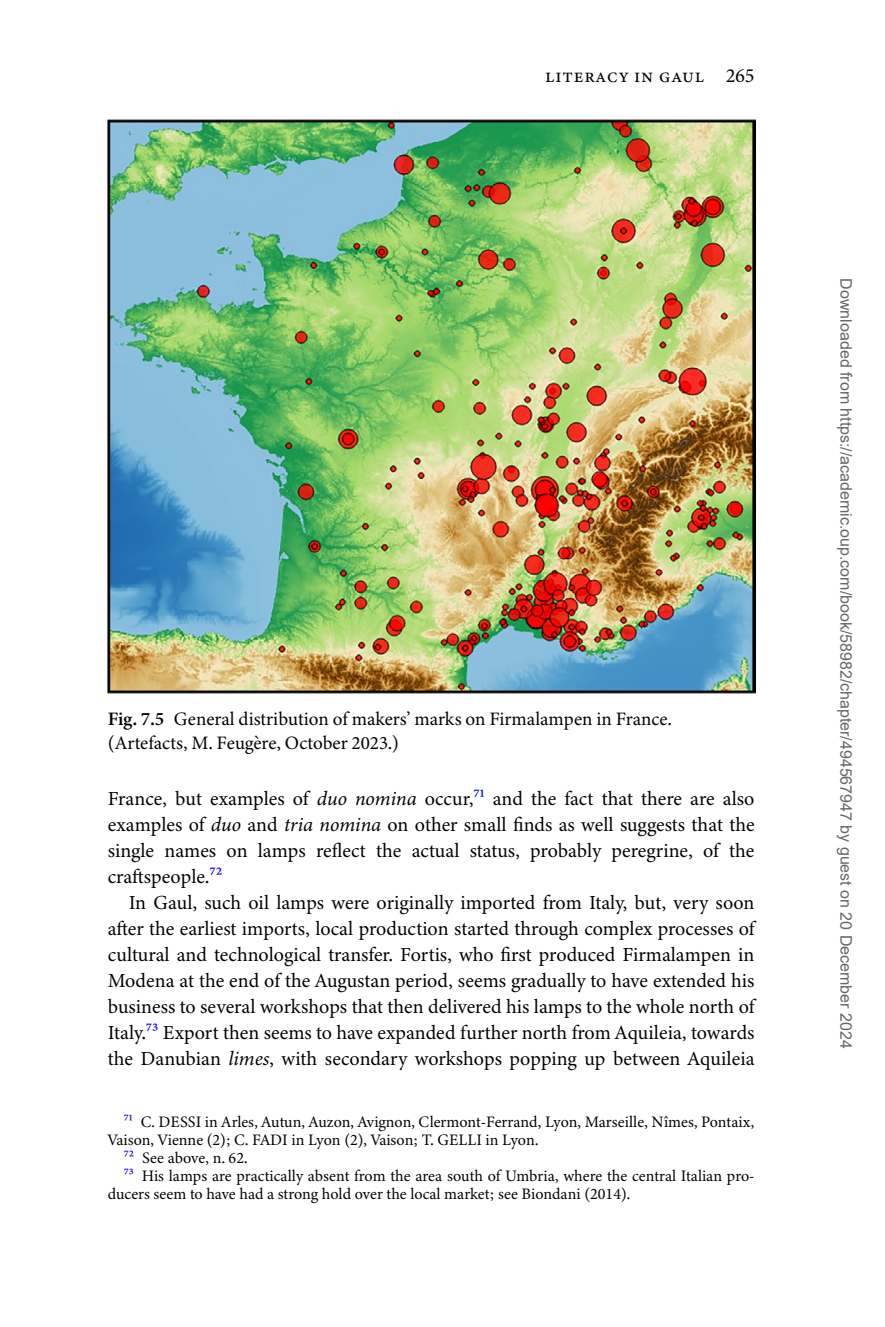
<style>
.page{position:relative;width:885px;height:1327px;background:#fff}
.page>*{position:absolute;margin:0;border:0;box-sizing:border-box;transform-origin:0 0}
.TXT{font:20px/26px "Minion 3";color:#000;text-align:justify}
.TXT-2{font:20px "Minion 3";letter-spacing:.055em;color:#000}
.t1{font:19px/24px "Minion 3";color:#000}
.FN{font:16px/18px "Minion 3";color:#000}
.t2{font:16px "Arial";color:#666}
.s1{font-weight:600}
.s2{font-style:italic}
.s3{color:#00f}
</style>
<div class="page">
<img style="left:108px;top:119px;width:647px;height:574px">
<p class="TXT-2" style="left:545px;top:62px;width:156px">Literacy in Gaul</p>
<p class="TXT" style="left:726px;top:63px;width:30px">265</p>
<p class="t1" style="left:108px;top:706px;width:565px"><span class="s1">Fig. 7.5</span> General distribution of makers’ marks on Firmalampen in France. (Artefacts, M. Feugère, October 2023.)</p>
<p class="TXT" style="left:108px;top:785px;width:648px">France, but examples of <span class="s2">duo nomina</span> occur,<span class="s3">71</span> and the fact that there are also examples of <span class="s2">duo</span> and <span class="s2">tria nomina</span> on other small finds as well suggests that the single names on lamps reflect the actual status, probably peregrine, of the craftspeople.<span class="s3">72</span></p>
<p class="TXT" style="left:108px;top:889px;width:648px;text-indent:21px">In Gaul, such oil lamps were originally imported from Italy, but, very soon after the earliest imports, local production started through complex processes of cultural and technological transfer. Fortis, who first produced Firmalampen in Modena at the end of the Augustan period, seems gradually to have extended his business to several workshops that then delivered his lamps to the whole north of Italy.<span class="s3">73</span> Export then seems to have expanded further north from Aquileia, towards the Danubian <span class="s2">limes</span>, with secondary workshops popping up between Aquileia</p>
<p class="FN" style="left:108px;top:1112px;width:648px;text-indent:16px"><span class="s3">71</span> C. DESSI in Arles, Autun, Auzon, Avignon, Clermont-Ferrand, Lyon, Marseille, Nîmes, Pontaix,<br>Vaison, Vienne (2); C. FADI in Lyon (2), Vaison; T. GELLI in Lyon.</p>
<p class="FN" style="left:124px;top:1148px;width:125px"><span class="s3">72</span> See above, n. 62.</p>
<p class="FN" style="left:108px;top:1166px;width:648px;text-indent:16px"><span class="s3">73</span> His lamps are practically absent from the area south of Umbria, where the central Italian pro&shy;ducers seem to have had a strong hold over the local market; see Biondani (2014).</p>
<p class="t2" style="left:852px;top:278px;width:771px;rotate:90deg">Downloaded from https://academic.oup.com/book/58982/chapter/494567947 by guest on 20 December 2024</p>
</div>
